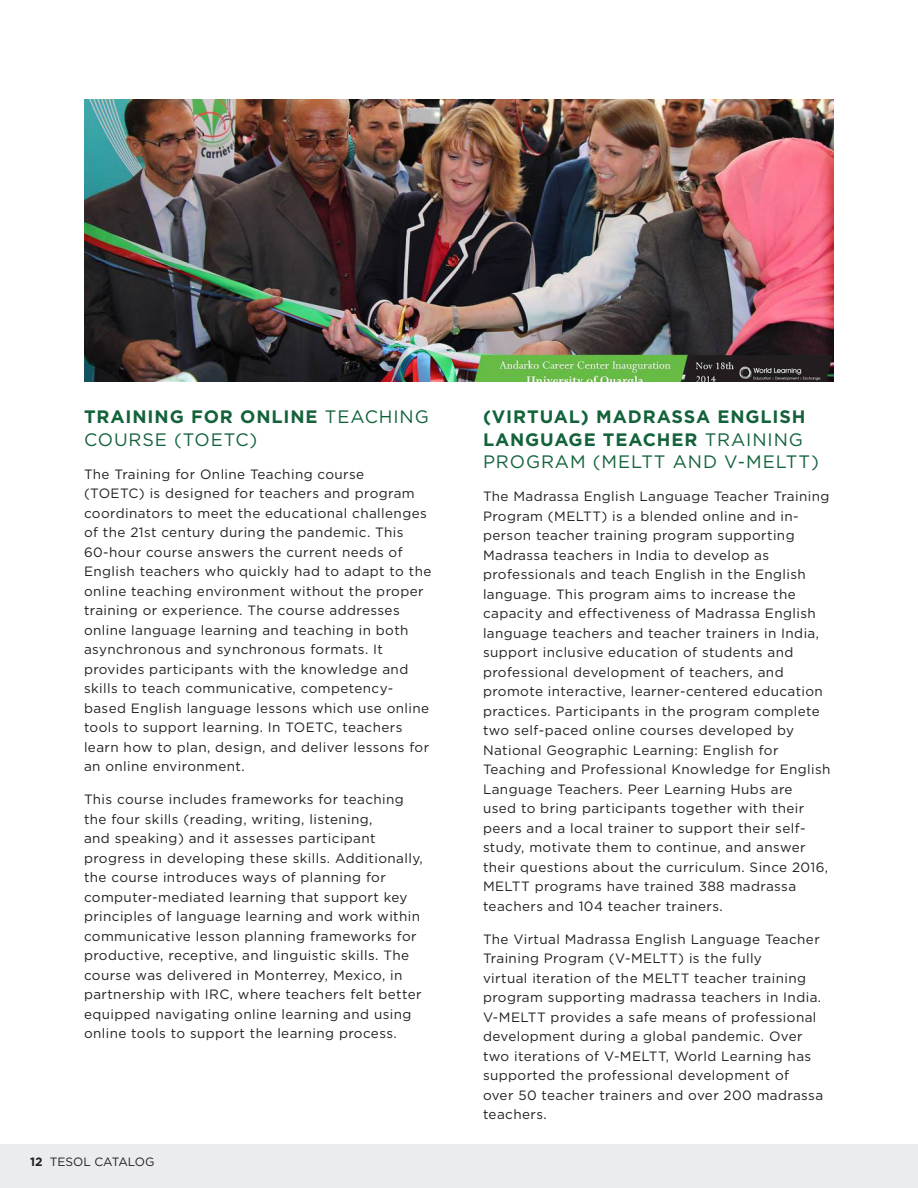
<style>
.page{position:relative;width:918px;height:1188px;background:#fff}
.page>*{position:absolute;margin:0;border:0;box-sizing:border-box;transform-origin:0 0}
.t1{font:700 18px/22.5px "Gotham";letter-spacing:.05em;color:#13623a}
.t2{font:18px/22.5px "Gotham";letter-spacing:.05em;color:#13623a}
.t3{font:13.5px/19.5px "Gotham";letter-spacing:.03em;color:#231f20}
.t4{font:12px "Gotham";color:#231f20}
.s1{font-weight:700}
.s2{font-weight:400}
</style>
<div class="page">
<div style="left:0;top:1144px;width:918px;height:44px;background:#eaecf0"></div>
<img style="left:84px;top:99px;width:750px;height:283px">
<p class="t2" style="left:84px;top:405px;width:346px"><span class="s1">TRAINING FOR ONLINE</span> TEACHING<br>COURSE (TOETC)</p>
<p class="t3" style="left:84px;top:464px;width:349px">The Training for Online Teaching course<br>(TOETC) is designed for teachers and program coordinators to meet the educational challenges of the 21st century during the pandemic. This 60-hour course answers the current needs of English teachers who quickly had to adapt to the online teaching environment without the proper training or experience. The course addresses online language learning and teaching in both asynchronous and synchronous formats. It provides participants with the knowledge and skills to teach communicative, competency&shy;based English language lessons which use online tools to support learning. In TOETC, teachers learn how to plan, design, and deliver lessons for an online environment.</p>
<p class="t3" style="left:84px;top:789px;width:340px">This course includes frameworks for teaching the four skills (reading, writing, listening,<br>and speaking) and it assesses participant progress in developing these skills. Additionally, the course introduces ways of planning for computer-mediated learning that support key principles of language learning and work within communicative lesson planning frameworks for productive, receptive, and linguistic skills. The course was delivered in Monterrey, Mexico, in partnership with IRC, where teachers felt better equipped navigating online learning and using online tools to support the learning process.</p>
<p class="t4" style="left:30px;top:1154px;width:126px"><span class="s1">12</span> TESOL CATALOG</p>
<p class="t1" style="left:483px;top:405px;width:337px">(VIRTUAL) MADRASSA ENGLISH<br>LANGUAGE TEACHER <span class="s2">TRAINING<br>PROGRAM (MELTT AND V-MELTT)</span></p>
<p class="t3" style="left:483px;top:486px;width:349px">The Madrassa English Language Teacher Training Program (MELTT) is a blended online and in&shy;person teacher training program supporting Madrassa teachers in India to develop as professionals and teach English in the English language. This program aims to increase the capacity and effectiveness of Madrassa English language teachers and teacher trainers in India, support inclusive education of students and professional development of teachers, and promote interactive, learner-centered education practices. Participants in the program complete two self-paced online courses developed by National Geographic Learning: English for Teaching and Professional Knowledge for English Language Teachers. Peer Learning Hubs are<br>used to bring participants together with their peers and a local trainer to support their self&shy;study, motivate them to continue, and answer their questions about the curriculum. Since 2016, MELTT programs have trained 388 madrassa teachers and 104 teacher trainers.</p>
<p class="t3" style="left:483px;top:929px;width:342px">The Virtual Madrassa English Language Teacher Training Program (V-MELTT) is the fully<br>virtual iteration of the MELTT teacher training program supporting madrassa teachers in India.<br>V-MELTT provides a safe means of professional development during a global pandemic. Over two iterations of V-MELTT, World Learning has supported the professional development of<br>over 50 teacher trainers and over 200 madrassa teachers.</p>
</div>
